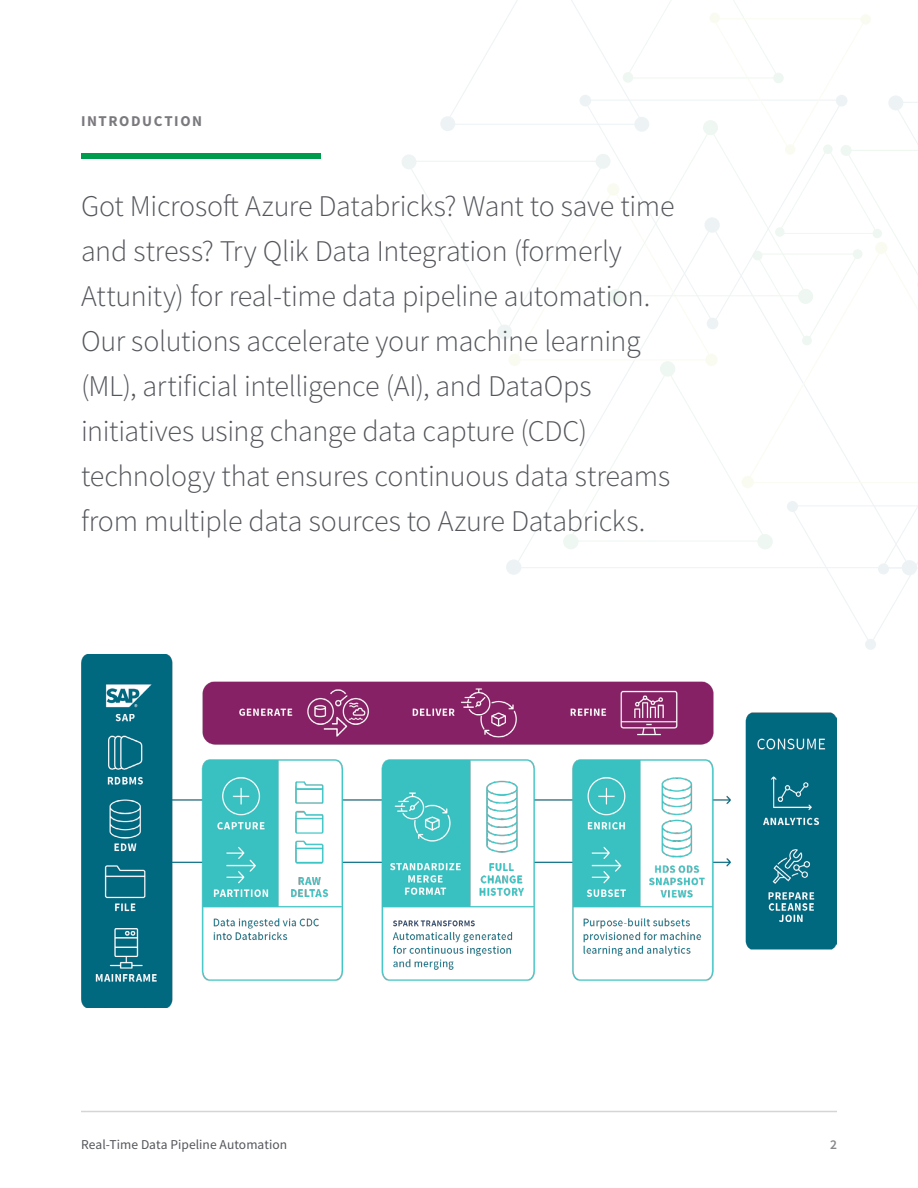
<style>
.page{position:relative;width:918px;height:1188px;background:#fff}
.page>*{position:absolute;margin:0;border:0;box-sizing:border-box;transform-origin:0 0}
.t1{font:300 30px/45px "Source Sans Pro";letter-spacing:-.015em;color:#54565b}
.t2{font:700 15px "Source Sans Pro";letter-spacing:.105em;color:#7b797d}
.t3{font:13.5px "Source Sans Pro";letter-spacing:.005em;color:#54565b}
.t4{font:600 13.5px "Source Sans Pro";color:#89878b}
</style>
<div class="page">
<hr style="left:81px;top:1111px;width:756px;height:1px;background:#d6d4d5">
<svg style="left:401px;top:154px;width:15px;height:15px"></svg>
<div style="left:865px;top:639px;width:11px;height:11px;background:#edf3f5;border-radius:50%"></div>
<svg style="left:406px;top:0;width:512px;height:640px"></svg>
<div style="left:823px;top:144px;width:10px;height:10px;background:#eef7f1;border-radius:50%"></div>
<div style="left:873px;top:229px;width:9px;height:9px;background:#eef7f1;border-radius:50%"></div>
<div style="left:775px;top:227px;width:10px;height:10px;background:#eef7f1;border-radius:50%"></div>
<div style="left:81px;top:153px;width:240px;height:6px;background:#009c4d"></div>
<img style="left:81px;top:655px;width:756px;height:352px">
<p class="t2" style="left:81px;top:111px;width:123px">INTRODUCTION</p>
<p class="t1" style="left:81px;top:184px;width:595px">Got Microsoft Azure Databricks? Want to save time and stress? Try Qlik Data Integration (formerly Attunity) for real-time data pipeline automation.<br>Our solutions accelerate your machine learning (ML), artificial intelligence (AI), and DataOps initiatives using change data capture (CDC) technology that ensures continuous data streams from multiple data sources to Azure Databricks.</p>
<p class="t3" style="left:81px;top:1136px;width:208px">Real-Time Data Pipeline Automation</p>
<p class="t4" style="left:830px;top:1136px;width:8px">2</p>
</div>
